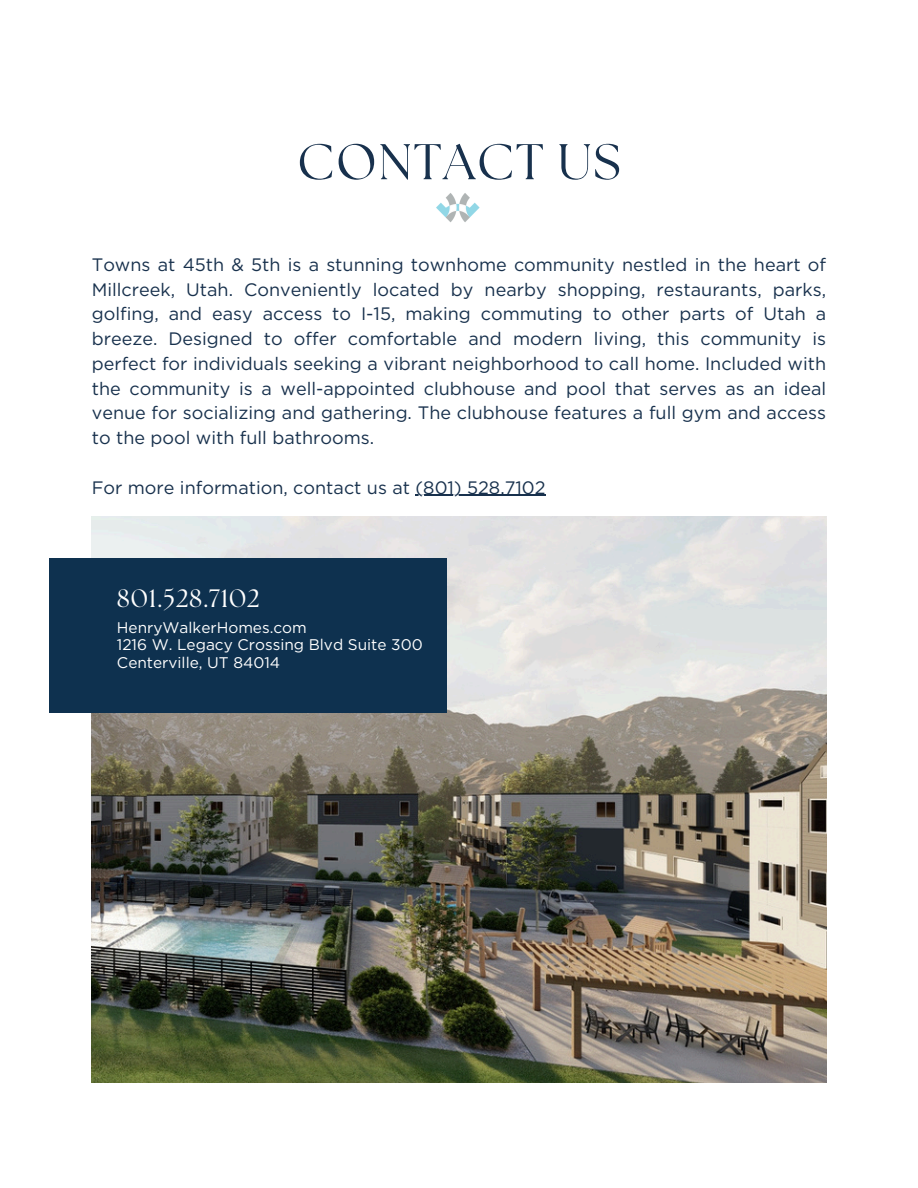
<style>
.page{position:relative;width:918px;height:1188px;background:#fff}
.page>*{position:absolute;margin:0;border:0;box-sizing:border-box;transform-origin:0 0}
.t1{font:50.1px "The Seasons";letter-spacing:.03em;color:#18314d}
.t2{font:25.2px "The Seasons";letter-spacing:.03em;color:#fff}
.t3{font:18px/24.8px "Gotham";color:#18314d;text-align:justify}
.t4{font:15.45px "Gotham";color:#fff}
</style>
<div class="page">
<img style="left:436px;top:193px;width:44px;height:29px">
<img style="left:92px;top:517px;width:734px;height:566px">
<div style="left:49px;top:558px;width:398px;height:155px;background:#0e314f"></div>
<hr style="left:416px;top:495px;width:130px;height:1px;background:#18314d">
<h1 class="t1" style="left:297px;top:139px;width:325px">CONTACT US</h1>
<p class="t3" style="left:92px;top:252px;width:736px">Towns at 45th &amp; 5th is a stunning townhome community nestled in the heart of Millcreek, Utah. Conveniently located by nearby shopping, restaurants, parks, golfing, and easy access to I-15, making commuting to other parts of Utah a breeze. Designed to offer comfortable and modern living, this community is perfect for individuals seeking a vibrant neighborhood to call home. Included with the community is a well-appointed clubhouse and pool that serves as an ideal venue for socializing and gathering. The clubhouse features a full gym and access to the pool with full bathrooms.</p>
<h3 class="t3" style="left:92px;top:475px;width:455px">For more information, contact us at (801) 528.7102</h3>
<p class="t2" style="left:117px;top:587px;width:144px">801.528.7102</p>
<h2 class="t4" style="left:117px;top:618px;width:191px">HenryWalkerHomes.com</h2>
<p class="t4" style="left:117px;top:635px;width:307px">1216 W. Legacy Crossing Blvd Suite 300</p>
<p class="t4" style="left:117px;top:653px;width:165px">Centerville, UT 84014</p>
</div>
